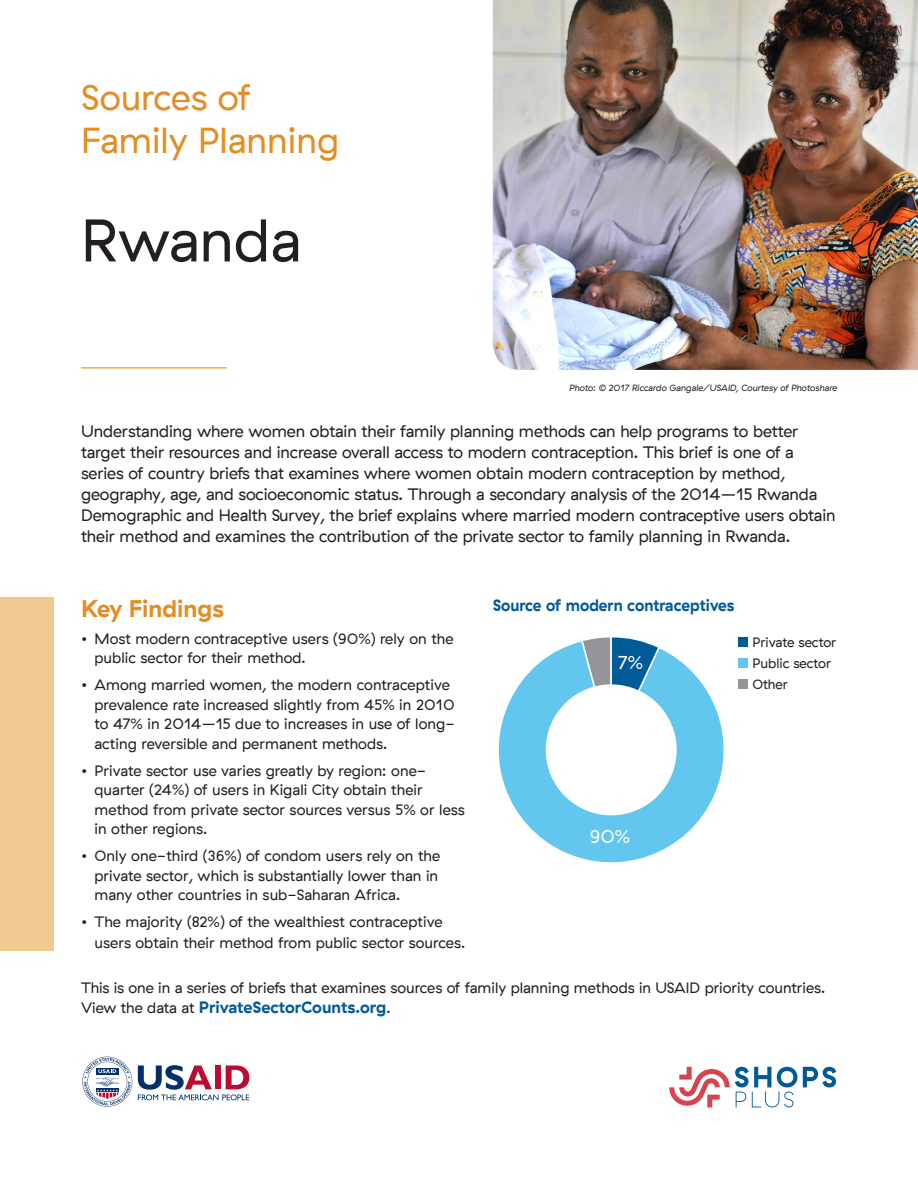
<style>
.page{position:relative;width:918px;height:1188px;background:#fff}
.page>*{position:absolute;margin:0;border:0;box-sizing:border-box;transform-origin:0 0}
.t1{font:60px "GT Haptik";color:#231f20}
.t2{font:36px "GT Haptik";color:#e28e25}
.t3{font:700 24px "GT Haptik";color:#e28e25}
.t4{font:18.6px "GT Haptik";color:#fff}
.t5{font:16.5px/21px "GT Haptik";letter-spacing:-.005em;color:#231f20}
.t6{font:700 16.5px "GT Haptik";color:#005a97}
.t7{font:700 16.5px "GT Haptik";color:#005a97;scale:.95 1}
.t8{font:15px/19.5px "GT Haptik";letter-spacing:.005em;color:#231f20}
.t9{font:13.5px "GT Haptik";color:#231f20}
.t10{font:italic 9px "GT Haptik";color:#231f20}
.s1{font-weight:400;font-size:15px;color:#231f20}
</style>
<div class="page">
<hr style="left:81px;top:367px;width:146px;height:1px;background:#e28e25">
<div style="left:0;top:598px;width:54px;height:353px;background:#f0c892"></div>
<svg style="left:803px;top:1067px;width:33px;height:20px"></svg>
<svg style="left:669px;top:1067px;width:128px;height:40px"></svg>
<svg style="left:138px;top:1065px;width:111px;height:35px"></svg>
<svg style="left:82px;top:1057px;width:50px;height:50px"></svg>
<img style="left:493px;top:0;width:425px;height:370px">
<svg style="left:498px;top:642px;width:226px;height:221px"></svg>
<svg style="left:580px;top:637px;width:81px;height:69px"></svg>
<div style="left:546px;top:684px;width:131px;height:131px;background:#fff;border-radius:50%"></div>
<div style="left:738px;top:637px;width:9px;height:10px;background:#005a97"></div>
<div style="left:738px;top:658px;width:9px;height:10px;background:#63c6ee"></div>
<div style="left:738px;top:679px;width:9px;height:10px;background:#939598"></div>
<p class="t2" style="left:81px;top:76px;width:171px">Sources of</p>
<p class="t2" style="left:81px;top:120px;width:260px">Family Planning</p>
<p class="t1" style="left:81px;top:206px;width:222px">Rwanda</p>
<p class="t10" style="left:569px;top:382px;width:269px">Photo: © 2017 Riccardo Gangale/USAID, Courtesy of Photoshare</p>
<p class="t5" style="left:81px;top:421px;width:756px">Understanding where women obtain their family planning methods can help programs to better target their resources and increase overall access to modern contraception. This brief is one of a series of country briefs that examines where women obtain modern contraception by method, geography, age, and socioeconomic status. Through a secondary analysis of the 2014–15 Rwanda Demographic and Health Survey, the brief explains where married modern contraceptive users obtain their method and examines the contribution of the private sector to family planning in Rwanda.</p>
<p class="t3" style="left:81px;top:594px;width:144px">Key Findings</p>
<p class="t8" style="left:94px;top:629px;width:361px;text-indent:-14px">• Most modern contraceptive users (90%) rely on the public sector for their method.</p>
<p class="t8" style="left:94px;top:676px;width:362px;text-indent:-14px">• Among married women, the modern contraceptive prevalence rate increased slightly from 45% in 2010 to 47% in 2014–15 due to increases in use of long&shy;acting reversible and permanent methods.</p>
<p class="t8" style="left:94px;top:761px;width:372px;text-indent:-14px">• Private sector use varies greatly by region: one&shy;quarter (24%) of users in Kigali City obtain their method from private sector sources versus 5% or less in other regions.</p>
<p class="t8" style="left:94px;top:847px;width:347px;text-indent:-14px">• Only one-third (36%) of condom users rely on the private sector, which is substantially lower than in many other countries in sub-Saharan Africa.</p>
<p class="t8" style="left:94px;top:912px;width:373px;line-height:21px;text-indent:-14px">• The majority (82%) of the wealthiest contraceptive users obtain their method from public sector sources.</p>
<p class="t7" style="left:493px;top:595px;width:256px">Source of modern contraceptives</p>
<p class="t4" style="left:618px;top:652px;width:27px">7%</p>
<p class="t9" style="left:753px;top:634px;width:85px">Private sector</p>
<p class="t9" style="left:753px;top:655px;width:80px">Public sector</p>
<p class="t9" style="left:753px;top:676px;width:37px">Other</p>
<p class="t4" style="left:590px;top:826px;width:42px">90%</p>
<p class="t8" style="left:81px;top:978px;width:746px">This is one in a series of briefs that examines sources of family planning methods in USAID priority countries.</p>
<p class="t6" style="left:81px;top:996px;width:311px"><span class="s1">View the data at</span> PrivateSectorCounts.org<span class="s1">.</span></p>
</div>
